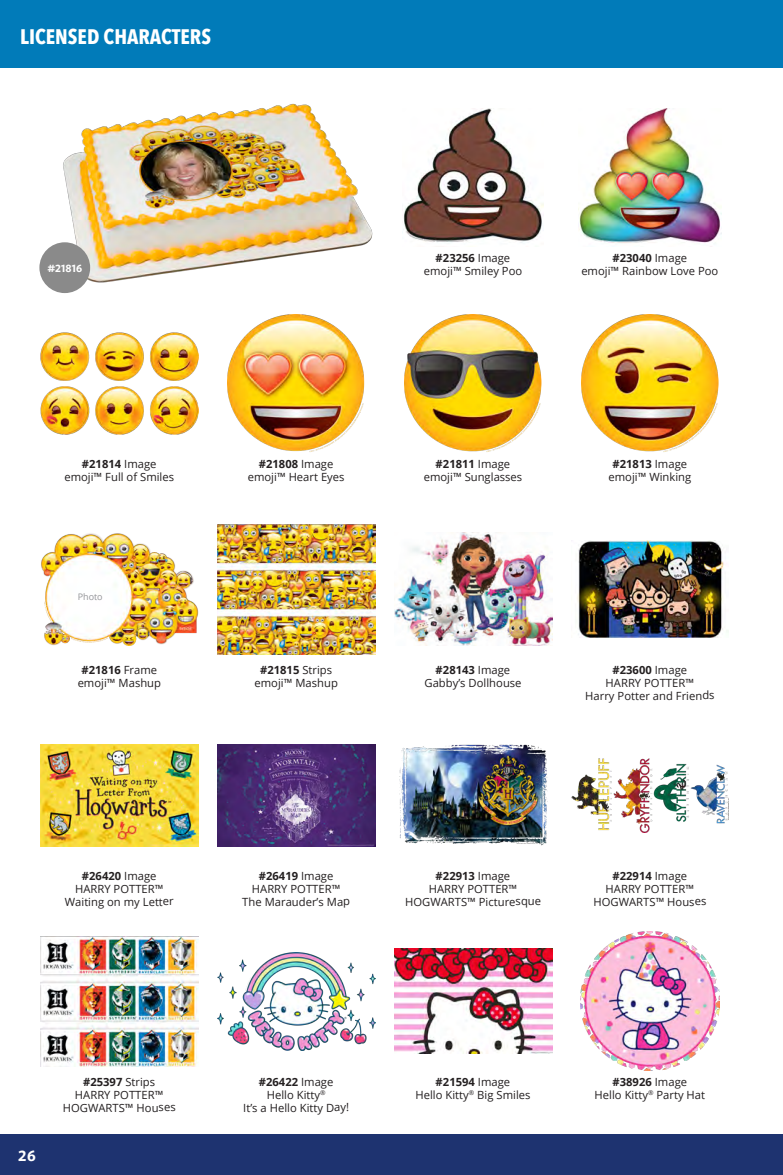
<style>
.page{position:relative;width:783px;height:1175px;background:#fff}
.page>*{position:absolute;margin:0;border:0;box-sizing:border-box;transform-origin:0 0}
.t1{font:700 21px "Avenir Next Condensed";color:#fff}
.t2{font:600 15px "Ideal Sans";color:#fff}
.Product_Details{font:11.25px/12.8px "Open Sans";letter-spacing:-.005em;color:#231f20;text-align:center}
.Product_Details-2{font:700 11.25px "Open Sans";letter-spacing:-.005em;color:#231f20}
.Number_Category{font:600 10.5px "Ideal Sans";color:#fff}
.Listing_Licensed{font:9px "Open Sans";color:#939598}
.s1{font-weight:400}
</style>
<div class="page">
<div style="left:0;top:0;width:783px;height:67px;background:#017bb9"></div>
<div style="left:0;top:1134px;width:783px;height:40px;background:#1e3370"></div>
<img style="left:40px;top:333px;width:158px;height:102px">
<img style="left:40px;top:744px;width:158px;height:102px">
<img style="left:228px;top:351px;width:137px;height:101px">
<img style="left:217px;top:744px;width:158px;height:102px">
<img style="left:217px;top:952px;width:158px;height:98px">
<img style="left:403px;top:108px;width:141px;height:135px">
<img style="left:404px;top:314px;width:138px;height:138px">
<img style="left:394px;top:533px;width:158px;height:113px">
<img style="left:399px;top:744px;width:149px;height:102px">
<img style="left:394px;top:948px;width:158px;height:106px">
<img style="left:578px;top:108px;width:144px;height:139px">
<img style="left:581px;top:314px;width:138px;height:138px">
<img style="left:577px;top:541px;width:151px;height:97px">
<img style="left:571px;top:758px;width:158px;height:74px">
<img style="left:581px;top:932px;width:138px;height:138px">
<img style="left:41px;top:533px;width:157px;height:113px">
<img style="left:217px;top:524px;width:158px;height:130px">
<img style="left:40px;top:936px;width:158px;height:130px">
<img style="left:59px;top:67px;width:316px;height:284px">
<div style="left:39px;top:242px;width:51px;height:51px;background:#8a8a8a;border-radius:50%"></div>
<h1 class="t1" style="left:20px;top:24px;width:192px">LICENSED CHARACTERS</h1>
<p class="Number_Category" style="left:47px;top:260px;width:36px">#21816</p>
<p class="Product_Details-2" style="left:436px;top:250px;width:76px">#23256 <span class="s1">Image</span></p>
<p class="Product_Details" style="left:424px;top:264px;width:100px">emoji™ Smiley Poo</p>
<p class="Product_Details-2" style="left:613px;top:250px;width:76px">#23040 <span class="s1">Image</span></p>
<p class="Product_Details" style="left:581px;top:264px;width:139px">emoji™ Rainbow Love Poo</p>
<p class="Product_Details-2" style="left:82px;top:456px;width:76px">#21814 <span class="s1">Image</span></p>
<p class="Product_Details" style="left:64px;top:470px;width:111px">emoji™ Full of Smiles</p>
<p class="Listing_Licensed" style="left:78px;top:591px;width:26px">Photo</p>
<p class="Product_Details-2" style="left:81px;top:662px;width:77px">#21816 <span class="s1">Frame</span></p>
<p class="Product_Details" style="left:78px;top:676px;width:85px">emoji™ Mashup</p>
<p class="Product_Details-2" style="left:259px;top:456px;width:76px">#21808 <span class="s1">Image</span></p>
<p class="Product_Details" style="left:248px;top:470px;width:98px">emoji™ Heart Eyes</p>
<p class="Product_Details-2" style="left:260px;top:662px;width:74px">#21815 <span class="s1">Strips</span></p>
<p class="Product_Details" style="left:255px;top:676px;width:85px">emoji™ Mashup</p>
<p class="Product_Details-2" style="left:436px;top:456px;width:76px">#21811 <span class="s1">Image</span></p>
<p class="Product_Details" style="left:424px;top:470px;width:100px">emoji™ Sunglasses</p>
<p class="Product_Details-2" style="left:613px;top:456px;width:76px">#21813 <span class="s1">Image</span></p>
<p class="Product_Details" style="left:608px;top:470px;width:84px">emoji™ Winking</p>
<p class="Product_Details-2" style="left:436px;top:662px;width:76px">#28143 <span class="s1">Image</span></p>
<p class="Product_Details" style="left:424px;top:676px;width:99px">Gabby’s Dollhouse</p>
<p class="Product_Details-2" style="left:613px;top:662px;width:76px">#23600 <span class="s1">Image</span></p>
<p class="Product_Details" style="left:585px;top:676px;width:131px">HARRY POTTER™<br>Harry Potter and Friends</p>
<p class="Product_Details-2" style="left:82px;top:868px;width:76px">#26420 <span class="s1">Image</span></p>
<p class="Product_Details" style="left:65px;top:882px;width:111px">HARRY POTTER™<br>Waiting on my Letter</p>
<p class="Product_Details-2" style="left:259px;top:868px;width:76px">#26419 <span class="s1">Image</span></p>
<p class="Product_Details" style="left:242px;top:882px;width:109px">HARRY POTTER™<br>The Marauder’s Map</p>
<p class="Product_Details-2" style="left:436px;top:868px;width:76px">#22913 <span class="s1">Image</span></p>
<p class="Product_Details" style="left:405px;top:882px;width:138px">HARRY POTTER™<br>HOGWARTS™ Picturesque</p>
<p class="Product_Details-2" style="left:613px;top:868px;width:76px">#22914 <span class="s1">Image</span></p>
<p class="Product_Details" style="left:594px;top:882px;width:114px">HARRY POTTER™<br>HOGWARTS™ Houses</p>
<h2 class="t2" style="left:18px;top:1143px;width:19px">26</h2>
<p class="Product_Details-2" style="left:83px;top:1074px;width:74px">#25397 <span class="s1">Strips</span></p>
<p class="Product_Details" style="left:63px;top:1088px;width:114px">HARRY POTTER™<br>HOGWARTS™ Houses</p>
<p class="Product_Details-2" style="left:259px;top:1074px;width:76px">#26422 <span class="s1">Image</span></p>
<p class="Product_Details" style="left:243px;top:1088px;width:108px">Hello Kitty<sup>®<br></sup>It’s a Hello Kitty Day!</p>
<p class="Product_Details-2" style="left:436px;top:1074px;width:76px">#21594 <span class="s1">Image</span></p>
<p class="Product_Details" style="left:416px;top:1088px;width:117px">Hello Kitty<sup>®</sup> Big Smiles</p>
<p class="Product_Details-2" style="left:613px;top:1074px;width:76px">#38926 <span class="s1">Image</span></p>
<p class="Product_Details" style="left:595px;top:1088px;width:112px">Hello Kitty<sup>®</sup> Party Hat</p>
</div>
